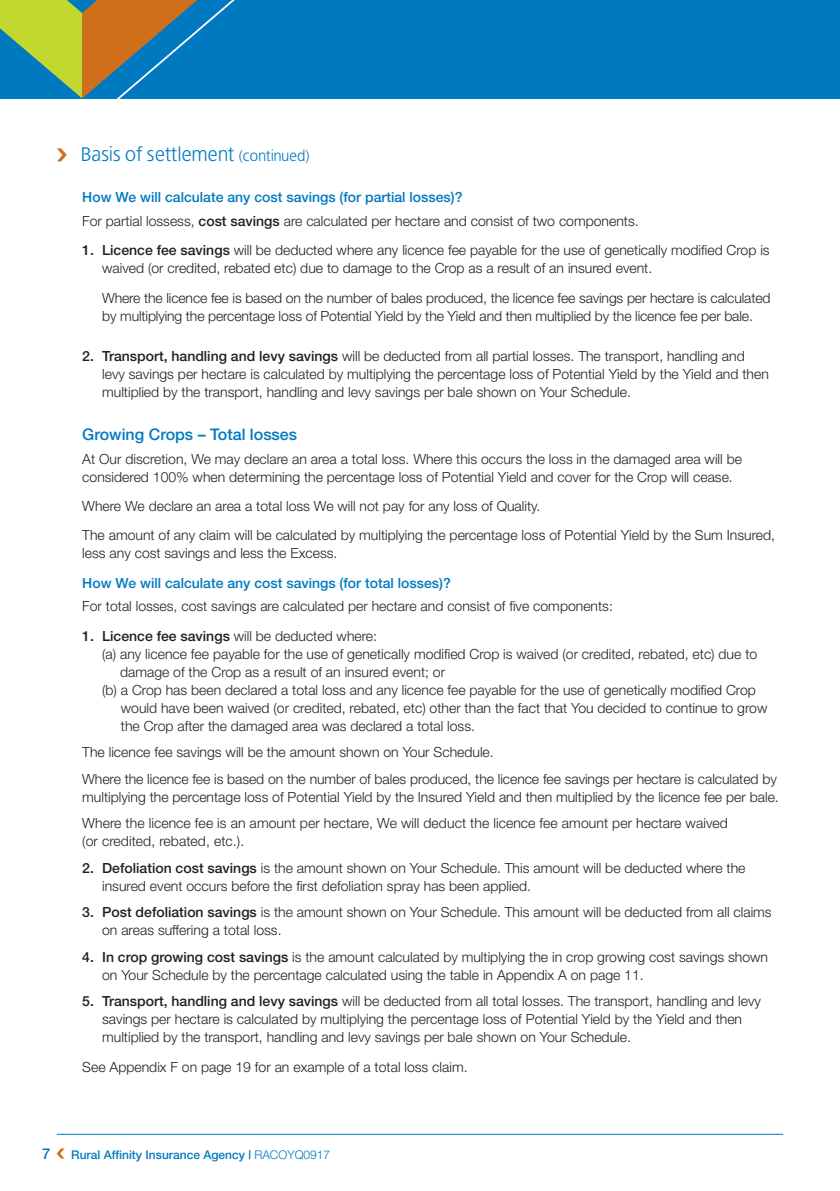
<style>
.page{position:relative;width:840px;height:1191px;background:#fff}
.page>*{position:absolute;margin:0;border:0;box-sizing:border-box;transform-origin:0 0}
.t1{font:19.6px "Bastardus Sans";color:#0079c1}
.t2{font:500 16px "Helvetica Neue";color:#0079c1}
.t3{font:500 15px "Helvetica Neue";color:#0079c1}
.t4{font:300 14px/18px "Helvetica Neue";color:#231f20}
.t5{font:500 14px "Helvetica Neue";color:#0079c1}
.t6{font:500 12px "Helvetica Neue";color:#0079c1}
.s1{font-size:15px}
.s2{font-weight:500;color:#0079c1}
.s3{font-weight:500}
.s4{font-weight:700}
.s5{font-weight:300}
</style>
<div class="page">
<div style="left:0;top:0;width:839px;height:98px;background:#0079c1"></div>
<svg style="left:0;top:0;width:254px;height:99px"></svg>
<svg style="left:57px;top:1148px;width:7px;height:10px"></svg>
<hr style="left:57px;top:1133px;width:725px;height:1px;background:#0079c1">
<svg style="left:57px;top:148px;width:10px;height:13px"></svg>
<h1 class="t1" style="left:81px;top:145px;width:230px">Basis of settlement <span class="s1">(continued)</span></h1>
<p class="t4" style="left:82px;top:187px;width:557px;line-height:23.6px"><span class="s2">How We will calculate any cost savings (for partial losses)?<br></span>For partial lossess, <span class="s3">cost savings</span> are calculated per hectare and consist of two components.</p>
<p class="t4" style="left:102px;top:242px;width:668px;text-indent:-20px"><span class="s3">1. Licence fee savings</span> will be deducted where any licence fee payable for the use of genetically modified Crop is waived (or credited, rebated etc) due to damage to the Crop as a result of an insured event.</p>
<p class="t4" style="left:102px;top:290px;width:669px">Where the licence fee is based on the number of bales produced, the licence fee savings per hectare is calculated by multiplying the percentage loss of Potential Yield by the Yield and then multiplied by the licence fee per bale.</p>
<p class="t4" style="left:102px;top:348px;width:667px;text-indent:-20px"><span class="s3">2. Transport, handling and levy savings</span> will be deducted from all partial losses. The transport, handling and levy savings per hectare is calculated by multiplying the percentage loss of Potential Yield by the Yield and then multiplied by the transport, handling and levy savings per bale shown on Your Schedule.</p>
<p class="t2" style="left:82px;top:428px;width:216px">Growing Crops – Total losses</p>
<p class="t4" style="left:82px;top:451px;width:661px">At Our discretion, We may declare an area a total loss. Where this occurs the loss in the damaged area will be considered 100% when determining the percentage loss of Potential Yield and cover for the Crop will cease.</p>
<p class="t4" style="left:82px;top:492px;width:694px;line-height:29.4px">Where We declare an area a total loss We will not pay for any loss of Quality.<br>The amount of any claim will be calculated by multiplying the percentage loss of Potential Yield by the Sum Insured,</p>
<p class="t4" style="left:82px;top:545px;width:256px">less any cost savings and less the Excess.</p>
<p class="t5" style="left:82px;top:577px;width:370px">How We will calculate any cost savings (for total losses)?</p>
<p class="t4" style="left:82px;top:598px;width:532px">For total losses, cost savings are calculated per hectare and consist of five components:</p>
<p class="t4" style="left:82px;top:628px;width:296px"><span class="s3">1. Licence fee savings</span> will be deducted where:</p>
<p class="t4" style="left:102px;top:646px;width:656px">(a) any licence fee payable for the use of genetically modified Crop is waived (or credited, rebated, etc) due to</p>
<p class="t4" style="left:120px;top:664px;width:326px">damage of the Crop as a result of an insured event; or</p>
<p class="t4" style="left:102px;top:682px;width:655px">(b) a Crop has been declared a total loss and any licence fee payable for the use of genetically modified Crop</p>
<p class="t4" style="left:121px;top:700px;width:647px">would have been waived (or credited, rebated, etc) other than the fact that You decided to continue to grow</p>
<p class="t4" style="left:121px;top:718px;width:355px">the Crop after the damaged area was declared a total loss.</p>
<p class="t4" style="left:82px;top:740px;width:695px;line-height:26.6px">The licence fee savings will be the amount shown on Your Schedule.<br>Where the licence fee is based on the number of bales produced, the licence fee savings per hectare is calculated by</p>
<p class="t4" style="left:82px;top:784px;width:697px;line-height:26.6px">multiplying the percentage loss of Potential Yield by the Insured Yield and then multiplied by the licence fee per bale.<br>Where the licence fee is an amount per hectare, We will deduct the licence fee amount per hectare waived</p>
<p class="t4" style="left:82px;top:833px;width:163px">(or credited, rebated, etc.).</p>
<p class="t4" style="left:102px;top:860px;width:644px;text-indent:-20px"><span class="s3">2. Defoliation cost savings</span> is the amount shown on Your Schedule. This amount will be deducted where the insured event occurs before the first defoliation spray has been applied.</p>
<p class="t4" style="left:102px;top:904px;width:670px;text-indent:-20px"><span class="s3">3. Post defoliation savings</span> is the amount shown on Your Schedule. This amount will be deducted from all claims on areas suffering a total loss.</p>
<p class="t4" style="left:102px;top:949px;width:667px;text-indent:-20px"><span class="s3">4. In crop growing cost savings</span> is the amount calculated by multiplying the in crop growing cost savings shown on Your Schedule by the percentage calculated using the table in Appendix A on page 11.</p>
<p class="t4" style="left:102px;top:993px;width:660px;text-indent:-20px"><span class="s3">5. Transport, handling and levy savings</span> will be deducted from all total losses. The transport, handling and levy savings per hectare is calculated by multiplying the percentage loss of Potential Yield by the Yield and then multiplied by the transport, handling and levy savings per bale shown on Your Schedule.</p>
<p class="t4" style="left:82px;top:1059px;width:386px">See Appendix F on page 19 for an example of a total loss claim.</p>
<p class="t3" style="left:42px;top:1148px;width:10px">7</p>
<p class="t6" style="left:71px;top:1150px;width:260px">Rural Affinity Insurance Agency <span class="s4">|</span> <span class="s5">RACOYQ0917</span></p>
</div>
